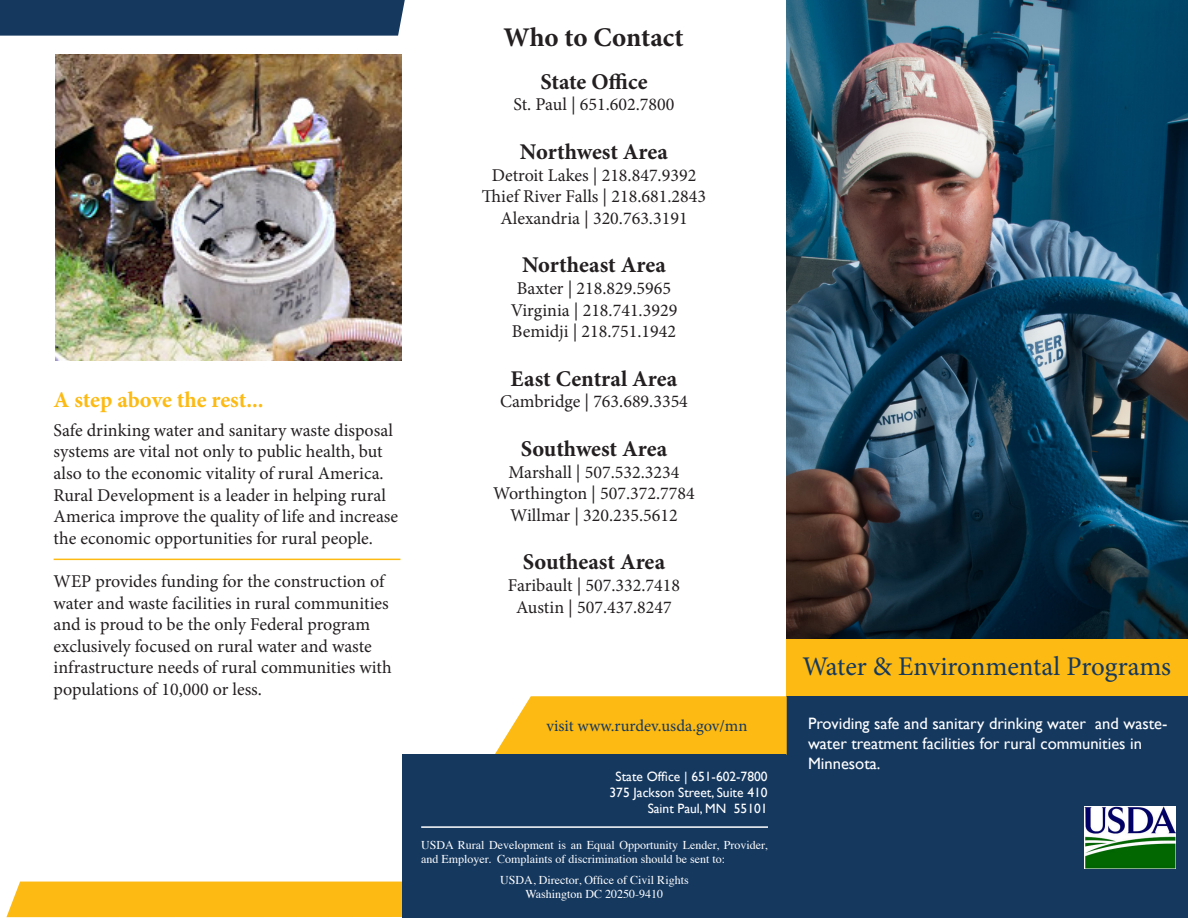
<style>
.page{position:relative;width:1188px;height:918px;background:#fff}
.page>*{position:absolute;margin:0;border:0;box-sizing:border-box;transform-origin:0 0}
.t1{font:27px "Minion Pro";letter-spacing:-.005em;color:#15385f}
.t2{font:700 27px "Minion Pro";color:#231f20}
.t3{font:700 22.5px "Minion Pro";letter-spacing:-.005em;color:#231f20}
.t4{font:700 22.5px "Minion Pro";letter-spacing:-.005em;color:#fcba13}
.t5{font:18px/21.6px "Minion Pro";color:#231f20}
.t6{font:16.5px/19.8px "Gill Sans";color:#fff}
.t7{font:16.5px "Minion Pro";color:#15385f}
.t8{font:13.5px "Gill Sans";color:#fff}
.t9{font:12px/14.4px "Times";color:#fff}
</style>
<div class="page">
<img style="left:786px;top:0;width:402px;height:696px">
<div style="left:787px;top:639px;width:401px;height:57px;background:#fcba13"></div>
<div style="left:786px;top:696px;width:402px;height:222px;background:#15385f"></div>
<svg style="left:495px;top:696px;width:292px;height:59px;background:#f8bc24"></svg>
<div style="left:402px;top:755px;width:384px;height:163px;background:#15385f"></div>
<img style="left:55px;top:55px;width:347px;height:306px">
<div style="left:6px;top:882px;width:396px;height:35px;background:#fcba13"></div>
<div style="left:0;top:0;width:405px;height:36px;background:#15385f"></div>
<hr style="left:421px;top:826px;width:347px;height:2px;background:#fff">
<hr style="left:54px;top:559px;width:346px;height:1px;background:#fcba13">
<img style="left:1084px;top:807px;width:92px;height:62px">
<p class="t4" style="left:54px;top:384px;width:212px">A step above the rest...</p>
<p class="t5" style="left:54px;top:419px;width:346px">Safe drinking water and sanitary waste disposal systems are vital not only to public health, but also to the economic vitality of rural America.<br>Rural Development is a leader in helping rural America improve the quality of life and increase the economic opportunities for rural people.</p>
<p class="t5" style="left:54px;top:570px;width:340px">WEP provides funding for the construction of water and waste facilities in rural communities and is proud to be the only Federal program exclusively focused on rural water and waste infrastructure needs of rural communities with populations of 10,000 or less.</p>
<p class="t2" style="left:504px;top:19px;width:182px">Who to Contact</p>
<p class="t3" style="left:540px;top:66px;width:109px">State Office</p>
<p class="t5" style="left:514px;top:94px;width:162px">St. Paul | 651.602.7800</p>
<p class="t3" style="left:520px;top:136px;width:150px">Northwest Area</p>
<p class="t5" style="left:492px;top:164px;width:206px">Detroit Lakes | 218.847.9392</p>
<p class="t5" style="left:482px;top:186px;width:226px">Thief River Falls | 218.681.2843</p>
<p class="t5" style="left:500px;top:207px;width:189px">Alexandria | 320.763.3191</p>
<p class="t3" style="left:522px;top:249px;width:145px">Northeast Area</p>
<p class="t5" style="left:517px;top:277px;width:156px">Baxter | 218.829.5965</p>
<p class="t5" style="left:511px;top:299px;width:168px">Virginia | 218.741.3929</p>
<p class="t5" style="left:512px;top:321px;width:166px">Bemidji | 218.751.1942</p>
<p class="t3" style="left:511px;top:363px;width:168px">East Central Area</p>
<p class="t5" style="left:500px;top:391px;width:189px">Cambridge | 763.689.3354</p>
<p class="t3" style="left:521px;top:433px;width:148px">Southwest Area</p>
<p class="t5" style="left:509px;top:461px;width:172px">Marshall | 507.532.3234</p>
<p class="t5" style="left:493px;top:483px;width:203px">Worthington | 507.372.7784</p>
<p class="t5" style="left:510px;top:504px;width:169px">Willmar | 320.235.5612</p>
<p class="t3" style="left:523px;top:546px;width:144px">Southeast Area</p>
<p class="t5" style="left:508px;top:574px;width:174px">Faribault | 507.332.7418</p>
<p class="t5" style="left:516px;top:596px;width:157px">Austin | 507.437.8247</p>
<p class="t7" style="left:546px;top:715px;width:203px">visit www.rurdev.usda.gov/mn</p>
<p class="t8" style="left:616px;top:768px;width:154px">State Office | 651-602-7800</p>
<p class="t8" style="left:610px;top:785px;width:160px">375 Jackson Street, Suite 410</p>
<p class="t8" style="left:648px;top:801px;width:121px">Saint Paul, MN 55101</p>
<p class="t9" style="left:421px;top:836px;width:348px">USDA Rural Development is an Equal Opportunity Lender, Provider, and Employer. Complaints of discrimination should be sent to:</p>
<p class="t9" style="left:500px;top:872px;width:190px">USDA, Director, Office of Civil Rights</p>
<p class="t9" style="left:526px;top:886px;width:139px">Washington DC 20250-9410</p>
<p class="t1" style="left:802px;top:648px;width:370px">Water &amp; Environmental Programs</p>
<p class="t6" style="left:808px;top:714px;width:361px">Providing safe and sanitary drinking water and waste&shy;water treatment facilities for rural communities in<br>Minnesota.</p>
</div>
